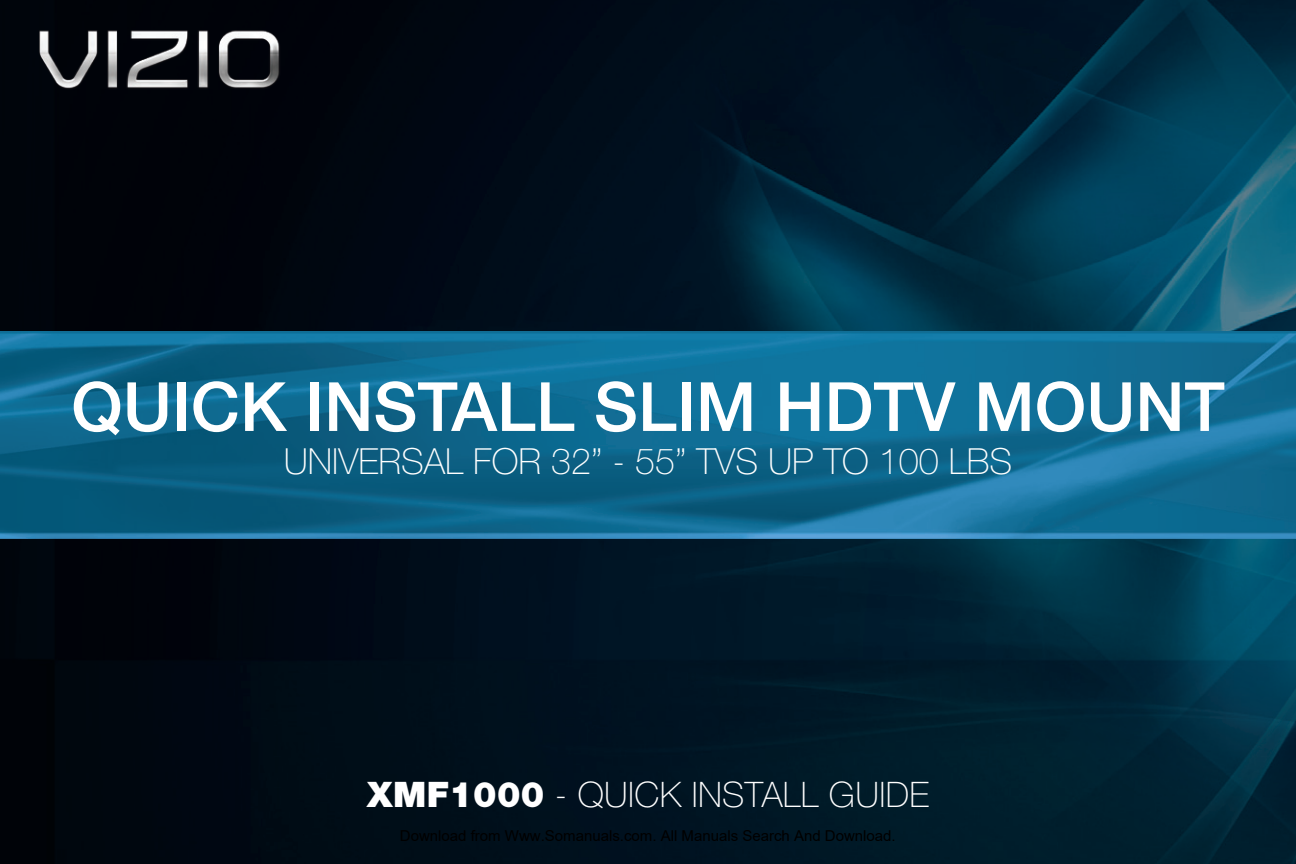
<style>
.page{position:relative;width:1296px;height:864px;background:#fff}
.page>*{position:absolute;margin:0;border:0;box-sizing:border-box;transform-origin:0 0}
.t1{font:500 68px "Helvetica Neue LT Std";color:#fff}
.t2{font:100 36px "Helvetica Neue LT Std";color:#fff}
.t3{font:100 35.2px "Helvetica Neue LT Std";letter-spacing:.01em;color:#fff}
.t4{font:15px "Arial";color:#000}
.s1{font-weight:900}
</style>
<div class="page">
<img style="left:0;top:0;width:1296px;height:864px">
<img style="left:18px;top:18px;width:273px;height:85px">
<img style="left:0;top:331px;width:1296px;height:208px">
<p class="t1" style="left:71px;top:366px;width:1155px">QUICK INSTALL SLIM HDTV MOUNT</p>
<p class="t2" style="left:284px;top:441px;width:730px">UNIVERSAL FOR 32” - 55” TVS UP TO 100 LBS</p>
<p class="t3" style="left:367px;top:774px;width:564px"><span class="s1">XMF1000</span> - QUICK INSTALL GUIDE</p>
<p class="t4" style="left:400px;top:827px;width:497px">Download from Www.Somanuals.com. All Manuals Search And Download.</p>
</div>
